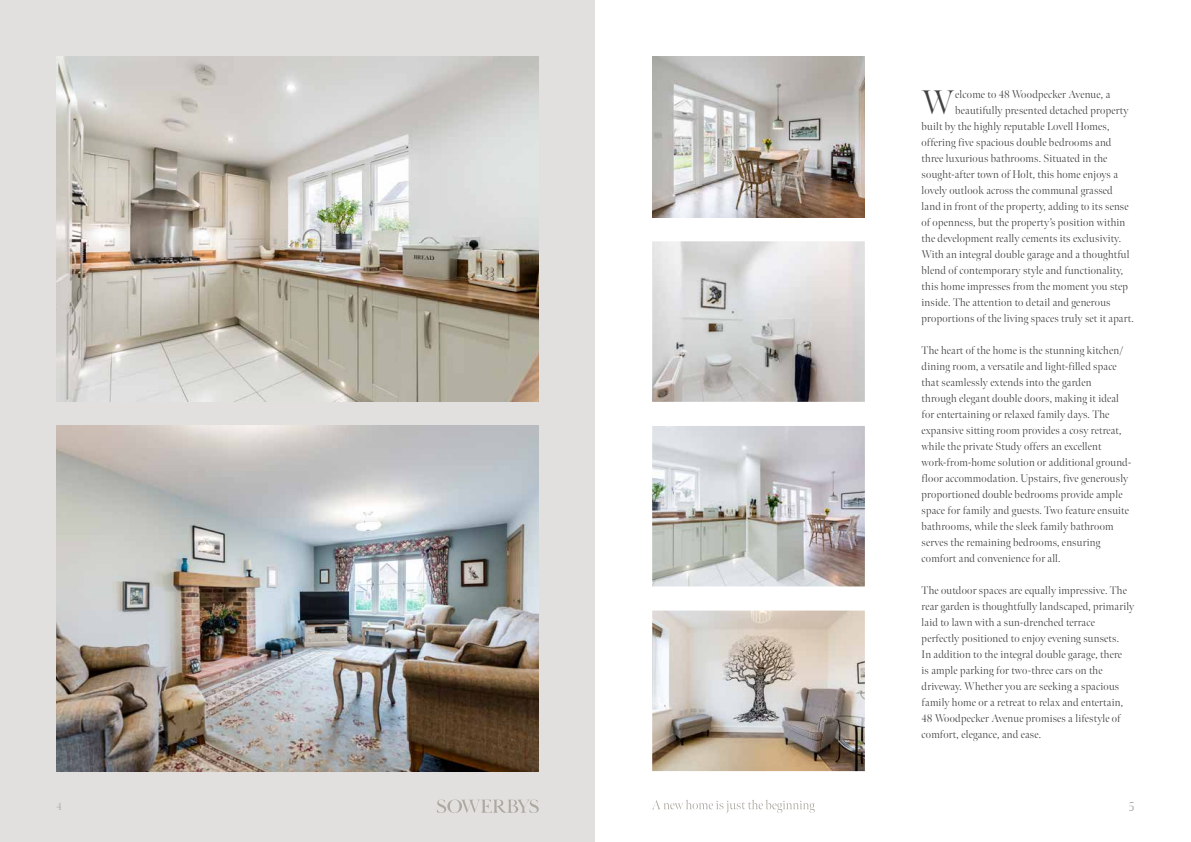
<style>
.page{position:relative;width:1191px;height:842px;background:#fff}
.page>*{position:absolute;margin:0;border:0;box-sizing:border-box;transform-origin:0 0}
.t1{font:300 34px "Meno Banner";color:#434141}
.t2{font:300 13px "Meno Banner";color:#ada8a0}
.t3{font:300 11px/16px "Meno Banner";letter-spacing:.02em;color:#434141}
.t4{font:300 11px "Meno Banner";color:#ada8a0}
</style>
<div class="page">
<div style="left:0;top:0;width:595px;height:842px;background:#e2e0df"></div>
<svg style="left:437px;top:799px;width:102px;height:14px"></svg>
<svg style="left:652px;top:800px;width:162px;height:13px"></svg>
<img style="left:57px;top:57px;width:482px;height:345px">
<img style="left:57px;top:426px;width:482px;height:345px">
<img style="left:652px;top:241px;width:213px;height:161px">
<img style="left:652px;top:611px;width:213px;height:160px">
<img style="left:652px;top:57px;width:213px;height:160px">
<img style="left:652px;top:426px;width:213px;height:160px">
<h1 class="t1" style="left:921px;top:82px;width:34px">W</h1>
<p class="t3" style="left:955px;top:86px;width:157px">elcome to 48 Woodpecker Avenue, a</p>
<p class="t3" style="left:955px;top:102px;width:175px">beautifully presented detached property</p>
<p class="t3" style="left:921px;top:118px;width:189px">built by the highly reputable Lovell Homes,</p>
<p class="t3" style="left:921px;top:134px;width:191px">offering five spacious double bedrooms and</p>
<p class="t3" style="left:921px;top:150px;width:187px">three luxurious bathrooms. Situated in the</p>
<p class="t3" style="left:921px;top:166px;width:198px">sought-after town of Holt, this home enjoys a</p>
<p class="t3" style="left:921px;top:182px;width:193px">lovely outlook across the communal grassed</p>
<p class="t3" style="left:921px;top:198px;width:208px">land in front of the property, adding to its sense</p>
<p class="t3" style="left:921px;top:214px;width:205px">of openness, but the property’s position within</p>
<p class="t3" style="left:921px;top:230px;width:201px">the development really cements its exclusivity.</p>
<p class="t3" style="left:921px;top:246px;width:209px">With an integral double garage and a thoughtful</p>
<p class="t3" style="left:921px;top:262px;width:203px">blend of contemporary style and functionality,</p>
<p class="t3" style="left:921px;top:278px;width:208px">this home impresses from the moment you step</p>
<p class="t3" style="left:921px;top:294px;width:190px">inside. The attention to detail and generous</p>
<p class="t3" style="left:921px;top:310px;width:214px">proportions of the living spaces truly set it apart.</p>
<p class="t3" style="left:921px;top:342px;width:211px">The heart of the home is the stunning kitchen/ dining room, a versatile and light-filled space that seamlessly extends into the garden<br>through elegant double doors, making it ideal for entertaining or relaxed family days. The expansive sitting room provides a cosy retreat, while the private Study offers an excellent work-from-home solution or additional ground&shy;floor accommodation. Upstairs, five generously proportioned double bedrooms provide ample space for family and guests. Two feature ensuite bathrooms, while the sleek family bathroom serves the remaining bedrooms, ensuring comfort and convenience for all.</p>
<p class="t3" style="left:921px;top:583px;width:214px">The outdoor spaces are equally impressive. The rear garden is thoughtfully landscaped, primarily laid to lawn with a sun-drenched terrace perfectly positioned to enjoy evening sunsets.<br>In addition to the integral double garage, there<br>is ample parking for two-three cars on the driveway. Whether you are seeking a spacious family home or a retreat to relax and entertain, 48 Woodpecker Avenue promises a lifestyle of comfort, elegance, and ease.</p>
<p class="t4" style="left:57px;top:799px;width:7px">4</p>
<p class="t2" style="left:1128px;top:798px;width:7px">5</p>
</div>
